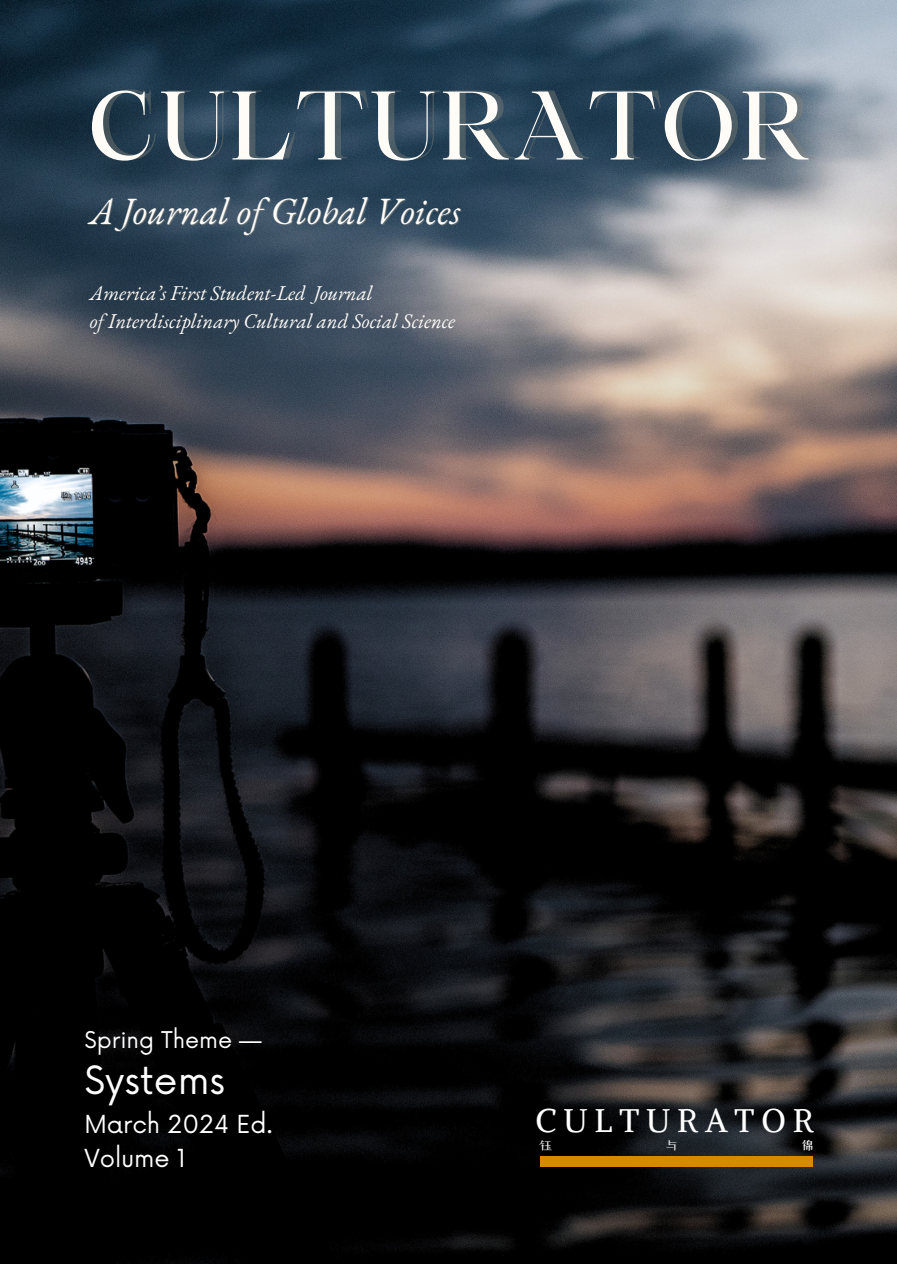
<style>
.page{position:relative;width:897px;height:1264px;background:#fff}
.page>*{position:absolute;margin:0;border:0;box-sizing:border-box;transform-origin:0 0}
.t1{font:93.15px "Maharlika";letter-spacing:.035em;color:#fffcf8}
.t2{font:37.95px "Now";color:#fff}
.t3{font:italic 37.5px "EB Garamond";color:#fffcf8}
.t4{font:32.55px "Alike";letter-spacing:.21em;color:#fff}
.t5{font:24.15px "Now";color:#fff}
.t6{font:22.5px "Now";color:#fff}
.t7{font:italic 20.4px/27.8px "EB Garamond";color:#fffcf8}
.t8{font:12.9px "xiaowei";color:#fff}
</style>
<div class="page">
<img style="left:0;top:0;width:897px;height:1263px">
<div style="left:540px;top:1156px;width:272px;height:10px;background:#d88903"></div>
<h2 class="t1" style="left:87px;top:88px;width:723px">CULTURATOR</h2>
<p class="t3" style="left:90px;top:187px;width:372px">A Journal of Global Voices</p>
<h3 class="t7" style="left:90px;top:279px;width:367px">America’s First Student-Led Journal<br>of Interdisciplinary Cultural and Social Science</h3>
<p class="t6" style="left:84px;top:1026px;width:179px">Spring Theme —</p>
<p class="t2" style="left:84px;top:1058px;width:142px">Systems</p>
<p class="t5" style="left:84px;top:1110px;width:190px">March 2024 Ed.</p>
<p class="t5" style="left:84px;top:1144px;width:103px">Volume 1</p>
<h1 class="t4" style="left:535px;top:1099px;width:280px">CULTURATOR</h1>
<p class="t8" style="left:539px;top:1138px;width:14px">钰</p>
<p class="t8" style="left:665px;top:1138px;width:14px">与</p>
<p class="t8" style="left:800px;top:1138px;width:14px">锦</p>
</div>
